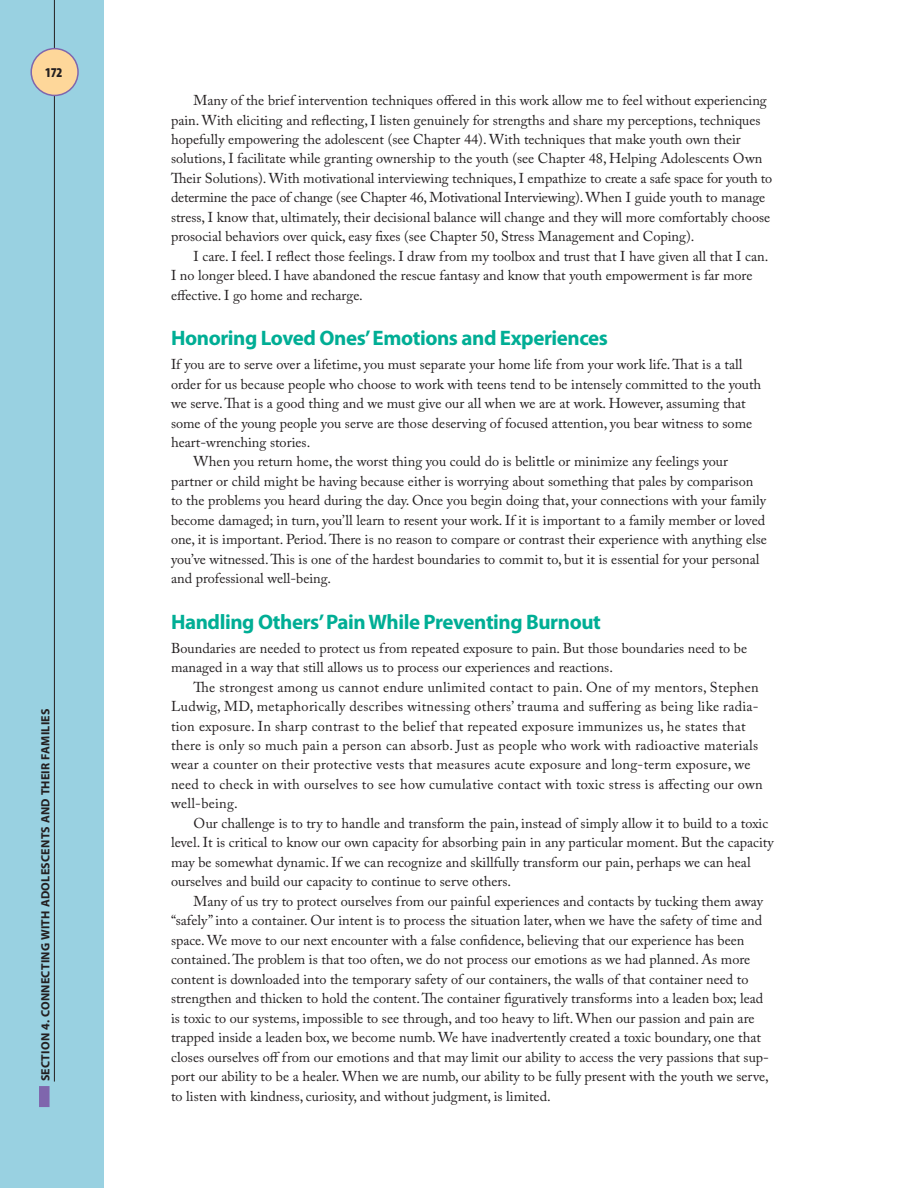
<style>
.page{position:relative;width:918px;height:1188px;background:#fff}
.page>*{position:absolute;margin:0;border:0;box-sizing:border-box;transform-origin:0 0}
.t1{font:700 21px "Myriad Pro";letter-spacing:-.02em;color:#00ae95}
.t2{font:14.25px/19.5px "Adobe Caslon Pro";color:#231f20}
.t3{font:14.25px/19.5px "Adobe Caslon Pro";letter-spacing:.02em;color:#231f20}
.t4{font:900 condensed 13.5px "Myriad Pro";color:#231f20}
.t5{font:700 12px "Myriad Pro";letter-spacing:.02em;color:#231f20}
</style>
<div class="page">
<div style="left:0;top:0;width:104px;height:1188px;background:#99d1e1"></div>
<div style="left:39px;top:1086px;width:11px;height:21px;background:#7f66ad"></div>
<hr style="left:54px;top:0;width:1px;height:1082px;background:#231f20">
<div style="left:31px;top:49px;width:47px;height:46px;background:#fed79a;border-radius:50%"></div>
<div style="left:30px;top:48px;width:49px;height:48px;border:2px solid #7f66ad;border-radius:50%"></div>
<p class="t4" style="left:45px;top:65px;width:19px">172</p>
<p class="t5" style="left:39px;top:1081px;width:374px;rotate:-90deg">SECTION 4. CONNECTING WITH ADOLESCENTS AND THEIR FAMILIES</p>
<p class="t2" style="left:171px;top:90px;width:603px;text-indent:23px">Many of the brief intervention techniques offered in this work allow me to feel without experiencing pain. With eliciting and reflecting, I listen genuinely for strengths and share my perceptions, techniques hopefully empowering the adolescent (see Chapter 44). With techniques that make youth own their solutions, I facilitate while granting ownership to the youth (see Chapter 48, Helping Adolescents Own Their Solutions). With motivational interviewing techniques, I empathize to create a safe space for youth to determine the pace of change (see Chapter 46, Motivational Interviewing). When I guide youth to manage stress, I know that, ultimately, their decisional balance will change and they will more comfortably choose prosocial behaviors over quick, easy fixes (see Chapter 50, Stress Management and Coping).</p>
<p class="t2" style="left:171px;top:246px;width:599px;text-indent:23px">I care. I feel. I reflect those feelings. I draw from my toolbox and trust that I have given all that I can.<br>I no longer bleed. I have abandoned the rescue fantasy and know that youth empowerment is far more effective. I go home and recharge.</p>
<h1 class="t1" style="left:171px;top:326px;width:439px">Honoring Loved Ones’ Emotions and Experiences</h1>
<p class="t2" style="left:171px;top:354px;width:573px">If you are to serve over a lifetime, you must separate your home life from your work life. That is a tall</p>
<p class="t2" style="left:171px;top:374px;width:592px">order for us because people who choose to work with teens tend to be intensely committed to the youth</p>
<p class="t2" style="left:171px;top:393px;width:576px">we serve. That is a good thing and we must give our all when we are at work. However, assuming that</p>
<p class="t2" style="left:171px;top:413px;width:583px">some of the young people you serve are those deserving of focused attention, you bear witness to some</p>
<p class="t2" style="left:171px;top:432px;width:141px">heart-wrenching stories.</p>
<p class="t2" style="left:194px;top:452px;width:536px">When you return home, the worst thing you could do is belittle or minimize any feelings your</p>
<p class="t2" style="left:171px;top:471px;width:584px">partner or child might be having because either is worrying about something that pales by comparison</p>
<p class="t2" style="left:171px;top:491px;width:597px">to the problems you heard during the day. Once you begin doing that, your connections with your family</p>
<p class="t2" style="left:171px;top:510px;width:596px">become damaged; in turn, you’ll learn to resent your work. If it is important to a family member or loved</p>
<p class="t2" style="left:171px;top:530px;width:597px">one, it is important. Period. There is no reason to compare or contrast their experience with anything else</p>
<p class="t2" style="left:171px;top:549px;width:590px">you’ve witnessed. This is one of the hardest boundaries to commit to, but it is essential for your personal</p>
<p class="t2" style="left:171px;top:569px;width:162px">and professional well-being.</p>
<h1 class="t1" style="left:171px;top:610px;width:431px">Handling Others’ Pain While Preventing Burnout</h1>
<p class="t2" style="left:171px;top:638px;width:578px">Boundaries are needed to protect us from repeated exposure to pain. But those boundaries need to be managed in a way that still allows us to process our experiences and reactions.</p>
<p class="t3" style="left:171px;top:677px;width:593px;text-indent:23px">The strongest among us cannot endure unlimited contact to pain. One of my mentors, Stephen Ludwig, MD, metaphorically describes witnessing others’ trauma and suffering as being like radia&shy;tion exposure. In sharp contrast to the belief that repeated exposure immunizes us, he states that there is only so much pain a person can absorb. Just as people who work with radioactive materials wear a counter on their protective vests that measures acute exposure and long-term exposure, we need to check in with ourselves to see how cumulative contact with toxic stress is affecting our own well-being.</p>
<p class="t2" style="left:171px;top:813px;width:604px;text-indent:23px">Our challenge is to try to handle and transform the pain, instead of simply allow it to build to a toxic level. It is critical to know our own capacity for absorbing pain in any particular moment. But the capacity may be somewhat dynamic. If we can recognize and skillfully transform our pain, perhaps we can heal ourselves and build our capacity to continue to serve others.</p>
<p class="t2" style="left:171px;top:891px;width:599px;text-indent:23px">Many of us try to protect ourselves from our painful experiences and contacts by tucking them away “safely” into a container. Our intent is to process the situation later, when we have the safety of time and space. We move to our next encounter with a false confidence, believing that our experience has been contained. The problem is that too often, we do not process our emotions as we had planned. As more content is downloaded into the temporary safety of our containers, the walls of that container need to strengthen and thicken to hold the content. The container figuratively transforms into a leaden box; lead is toxic to our systems, impossible to see through, and too heavy to lift. When our passion and pain are trapped inside a leaden box, we become numb. We have inadvertently created a toxic boundary, one that closes ourselves off from our emotions and that may limit our ability to access the very passions that sup&shy;port our ability to be a healer. When we are numb, our ability to be fully present with the youth we serve, to listen with kindness, curiosity, and without judgment, is limited.</p>
</div>
